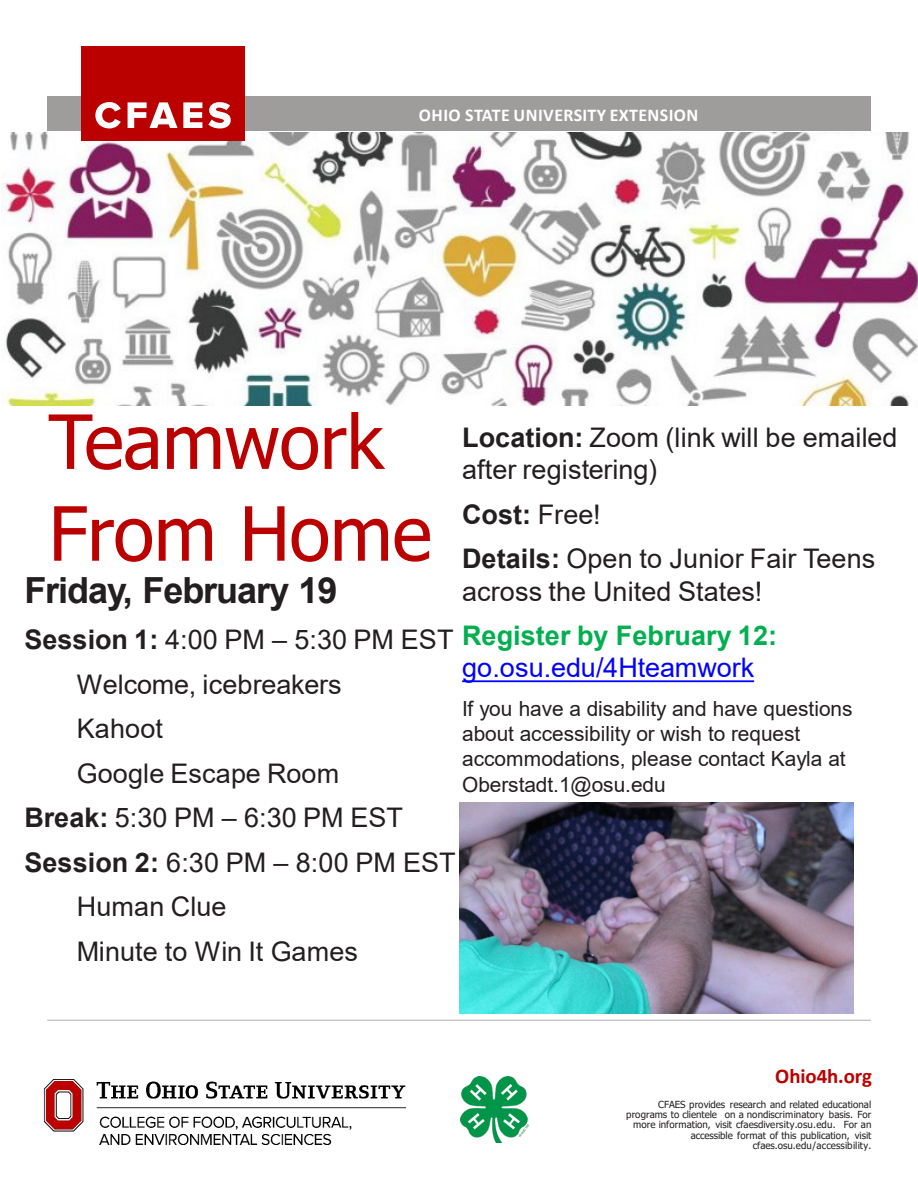
<style>
.page{position:relative;width:918px;height:1188px;background:#fff}
.page>*{position:absolute;margin:0;border:0;box-sizing:border-box;transform-origin:0 0}
.t1{font:74.85px "Tahoma";letter-spacing:-.005em;color:#b00}
.t2{font:700 36px "Arial";letter-spacing:-.03em;color:#231f20}
.t3{font:27px/32.4px "Arial";letter-spacing:.005em;color:#231f20}
.t4{font:700 27px/32.4px "Arial";color:#00b050}
.t5{font:700 27px "Arial";color:#231f20}
.t6{font:20.85px/25.2px "Arial";letter-spacing:-.005em;color:#231f20}
.t7{font:700 20.85px "Calibri";letter-spacing:-.005em;color:#b00}
.t8{font:700 18px "Calibri";letter-spacing:.02em;color:#fff}
.t9{font:9.75px/10.5px "Tahoma";color:#231f20;text-align:right}
.s1{font-weight:700}
.s2{font-weight:400}
.s3{font-weight:400;color:#00f}
</style>
<div class="page">
<img style="left:2px;top:132px;width:916px;height:273px">
<div style="left:47px;top:96px;width:824px;height:35px;background:#9f9c9c"></div>
<hr style="left:47px;top:1020px;width:824px;height:1px;background:#b0adad">
<div style="left:81px;top:46px;width:164px;height:95px;background:#b00"></div>
<svg style="left:95px;top:102px;width:26px;height:26px"></svg>
<svg style="left:128px;top:102px;width:74px;height:26px"></svg>
<svg style="left:208px;top:102px;width:23px;height:26px"></svg>
<img style="left:43px;top:1079px;width:363px;height:66px">
<img style="left:461px;top:1076px;width:67px;height:66px">
<svg style="left:462px;top:680px;width:292px;height:2px"></svg>
<img style="left:459px;top:802px;width:395px;height:212px">
<p class="t8" style="left:419px;top:102px;width:281px">OHIO STATE UNIVERSITY EXTENSION</p>
<p class="t1" style="left:49px;top:392px;width:336px">Teamwork</p>
<p class="t1" style="left:49px;top:483px;width:385px">From Home</p>
<p class="t2" style="left:24px;top:565px;width:315px">Friday, February 19</p>
<p class="t3" style="left:24px;top:624px;width:431px"><span class="s1">Session 1:</span> 4:00 PM – 5:30 PM EST</p>
<p class="t3" style="left:77px;top:668px;width:266px">Welcome, icebreakers</p>
<p class="t3" style="left:77px;top:713px;width:87px">Kahoot</p>
<p class="t3" style="left:77px;top:757px;width:264px">Google Escape Room</p>
<p class="t3" style="left:24px;top:801px;width:380px"><span class="s1">Break:</span> 5:30 PM – 6:30 PM EST</p>
<p class="t3" style="left:24px;top:846px;width:433px"><span class="s1">Session 2:</span> 6:30 PM – 8:00 PM EST</p>
<p class="t3" style="left:77px;top:890px;width:151px">Human Clue</p>
<p class="t3" style="left:77px;top:935px;width:282px">Minute to Win It Games</p>
<p class="t3" style="left:462px;top:421px;width:437px"><span class="s1">Location:</span> Zoom (link will be emailed after registering)</p>
<p class="t5" style="left:462px;top:496px;width:140px">Cost: <span class="s2">Free!</span></p>
<p class="t3" style="left:462px;top:543px;width:415px"><span class="s1">Details:</span> Open to Junior Fair Teens across the United States!</p>
<p class="t4" style="left:462px;top:620px;width:316px">Register by February 12: <span class="s3">go.osu.edu/4Hteamwork</span></p>
<p class="t6" style="left:462px;top:696px;width:392px">If you have a disability and have questions about accessibility or wish to request accommodations, please contact Kayla at Oberstadt.1@osu.edu</p>
<p class="t7" style="left:775px;top:1061px;width:98px">Ohio4h.org</p>
<p class="t9" style="left:626px;top:1099px;width:247px">CFAES provides research and related educational programs to clientele on a nondiscriminatory basis. For more information, visit cfaesdiversity.osu.edu. For an accessible format of this publication, visit cfaes.osu.edu/accessibility.</p>
</div>
